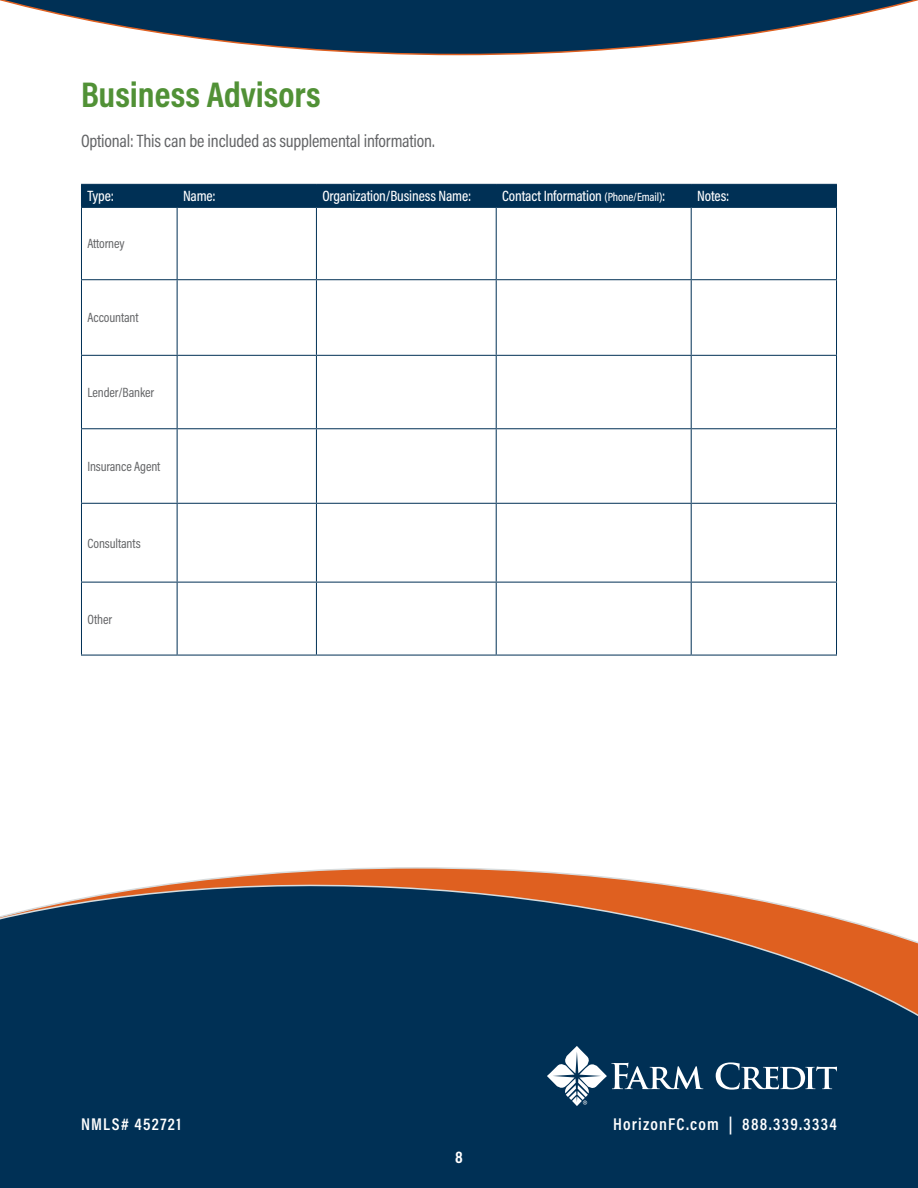
<style>
.page{position:relative;width:918px;height:1188px;background:#fff}
.page>*{position:absolute;margin:0;border:0;box-sizing:border-box;transform-origin:0 0}
.Headlines{font:700 36px "Acumin Pro Cond";color:#519136}
.Headlines-2{font:18px "Acumin Pro Cond";letter-spacing:-.01em;color:#636466}
.t1{font:600 17.1px "Acumin Pro Cond";letter-spacing:.075em;color:#fff}
.t2{font:700 17.1px "Acumin Pro Cond";color:#fff}
.Copy_Replacement{font:500 15px "Acumin Pro Cond";letter-spacing:-.01em;color:#fff}
.Copy_Replacement-2{font:13.5px "Acumin Pro Cond";letter-spacing:-.01em;color:#636466}
.s1{font-size:12px}
</style>
<div class="page">
<svg style="left:0;top:0;width:918px;height:55px"></svg>
<hr style="left:81px;top:207px;width:96px;height:1px;background:#003055">
<hr style="left:81px;top:208px;width:1px;height:71px;background:#003055">
<hr style="left:177px;top:207px;width:139px;height:1px;background:#003055">
<hr style="left:177px;top:208px;width:1px;height:71px;background:#003055">
<hr style="left:316px;top:207px;width:180px;height:1px;background:#003055">
<hr style="left:316px;top:208px;width:1px;height:71px;background:#003055">
<hr style="left:496px;top:207px;width:195px;height:1px;background:#003055">
<hr style="left:496px;top:208px;width:1px;height:71px;background:#003055">
<hr style="left:691px;top:207px;width:146px;height:1px;background:#003055">
<hr style="left:691px;top:208px;width:1px;height:71px;background:#003055">
<hr style="left:81px;top:279px;width:96px;height:1px;background:#003055">
<hr style="left:81px;top:280px;width:1px;height:75px;background:#003055">
<hr style="left:177px;top:279px;width:139px;height:1px;background:#003055">
<hr style="left:177px;top:280px;width:1px;height:75px;background:#003055">
<hr style="left:316px;top:279px;width:180px;height:1px;background:#003055">
<hr style="left:316px;top:280px;width:1px;height:75px;background:#003055">
<hr style="left:496px;top:279px;width:195px;height:1px;background:#003055">
<hr style="left:496px;top:280px;width:1px;height:75px;background:#003055">
<hr style="left:691px;top:279px;width:146px;height:1px;background:#003055">
<hr style="left:691px;top:280px;width:1px;height:75px;background:#003055">
<hr style="left:81px;top:355px;width:96px;height:1px;background:#003055">
<hr style="left:81px;top:356px;width:1px;height:72px;background:#003055">
<hr style="left:177px;top:355px;width:139px;height:1px;background:#003055">
<hr style="left:177px;top:356px;width:1px;height:72px;background:#003055">
<hr style="left:316px;top:355px;width:180px;height:1px;background:#003055">
<hr style="left:316px;top:356px;width:1px;height:72px;background:#003055">
<hr style="left:496px;top:355px;width:195px;height:1px;background:#003055">
<hr style="left:496px;top:356px;width:1px;height:72px;background:#003055">
<hr style="left:691px;top:355px;width:146px;height:1px;background:#003055">
<hr style="left:691px;top:356px;width:1px;height:72px;background:#003055">
<hr style="left:81px;top:428px;width:96px;height:1px;background:#003055">
<hr style="left:81px;top:429px;width:1px;height:74px;background:#003055">
<hr style="left:177px;top:428px;width:139px;height:1px;background:#003055">
<hr style="left:177px;top:429px;width:1px;height:74px;background:#003055">
<hr style="left:316px;top:428px;width:180px;height:1px;background:#003055">
<hr style="left:316px;top:429px;width:1px;height:74px;background:#003055">
<hr style="left:496px;top:428px;width:195px;height:1px;background:#003055">
<hr style="left:496px;top:429px;width:1px;height:74px;background:#003055">
<hr style="left:691px;top:428px;width:146px;height:1px;background:#003055">
<hr style="left:691px;top:429px;width:1px;height:74px;background:#003055">
<div style="left:81px;top:184px;width:756px;height:23px;background:#003055"></div>
<hr style="left:836px;top:208px;width:1px;height:71px;background:#003055">
<hr style="left:836px;top:280px;width:1px;height:75px;background:#003055">
<hr style="left:836px;top:356px;width:1px;height:72px;background:#003055">
<hr style="left:836px;top:429px;width:1px;height:74px;background:#003055">
<hr style="left:81px;top:503px;width:96px;height:1px;background:#003055">
<hr style="left:81px;top:504px;width:1px;height:78px;background:#003055">
<hr style="left:177px;top:503px;width:139px;height:1px;background:#003055">
<hr style="left:177px;top:504px;width:1px;height:78px;background:#003055">
<hr style="left:316px;top:503px;width:180px;height:1px;background:#003055">
<hr style="left:316px;top:504px;width:1px;height:78px;background:#003055">
<hr style="left:496px;top:503px;width:195px;height:1px;background:#003055">
<hr style="left:496px;top:504px;width:1px;height:78px;background:#003055">
<hr style="left:691px;top:503px;width:146px;height:1px;background:#003055">
<hr style="left:691px;top:504px;width:1px;height:78px;background:#003055">
<hr style="left:836px;top:504px;width:1px;height:78px;background:#003055">
<hr style="left:81px;top:582px;width:96px;height:1px;background:#003055">
<hr style="left:81px;top:583px;width:1px;height:72px;background:#003055">
<hr style="left:177px;top:582px;width:139px;height:1px;background:#003055">
<hr style="left:177px;top:583px;width:1px;height:72px;background:#003055">
<hr style="left:316px;top:582px;width:180px;height:1px;background:#003055">
<hr style="left:316px;top:583px;width:1px;height:72px;background:#003055">
<hr style="left:496px;top:582px;width:195px;height:1px;background:#003055">
<hr style="left:496px;top:583px;width:1px;height:72px;background:#003055">
<hr style="left:691px;top:582px;width:146px;height:1px;background:#003055">
<hr style="left:691px;top:583px;width:1px;height:72px;background:#003055">
<hr style="left:836px;top:583px;width:1px;height:72px;background:#003055">
<hr style="left:81px;top:655px;width:96px;height:1px;background:#003055">
<hr style="left:177px;top:655px;width:139px;height:1px;background:#003055">
<hr style="left:316px;top:655px;width:180px;height:1px;background:#003055">
<hr style="left:496px;top:655px;width:195px;height:1px;background:#003055">
<hr style="left:691px;top:655px;width:146px;height:1px;background:#003055">
<svg style="left:0;top:868px;width:918px;height:320px;background:#25435c"></svg>
<svg style="left:716px;top:1062px;width:121px;height:28px"></svg>
<svg style="left:547px;top:1046px;width:156px;height:60px"></svg>
<p class="Headlines" style="left:81px;top:71px;width:241px">Business Advisors</p>
<p class="Headlines-2" style="left:81px;top:129px;width:355px">Optional: This can be included as supplemental information.</p>
<p class="Copy_Replacement" style="left:87px;top:186px;width:28px">Type:</p>
<p class="Copy_Replacement" style="left:183px;top:186px;width:34px">Name:</p>
<p class="Copy_Replacement" style="left:322px;top:186px;width:150px">Organization/Business Name:</p>
<p class="Copy_Replacement" style="left:502px;top:186px;width:165px">Contact Information <span class="s1">(Phone/Email)</span>:</p>
<p class="Copy_Replacement" style="left:697px;top:186px;width:34px">Notes:</p>
<p class="Copy_Replacement-2" style="left:87px;top:235px;width:39px">Attorney</p>
<p class="Copy_Replacement-2" style="left:87px;top:309px;width:53px">Accountant</p>
<p class="Copy_Replacement-2" style="left:87px;top:384px;width:68px">Lender/Banker</p>
<p class="Copy_Replacement-2" style="left:87px;top:458px;width:75px">Insurance Agent</p>
<p class="Copy_Replacement-2" style="left:87px;top:534px;width:55px">Consultants</p>
<p class="Copy_Replacement-2" style="left:87px;top:610px;width:26px">Other</p>
<p class="t1" style="left:81px;top:1113px;width:101px">NMLS# 452721</p>
<p class="t2" style="left:455px;top:1146px;width:9px">8</p>
<p class="t1" style="left:613px;top:1113px;width:225px">HorizonFC.com | 888.339.3334</p>
</div>
